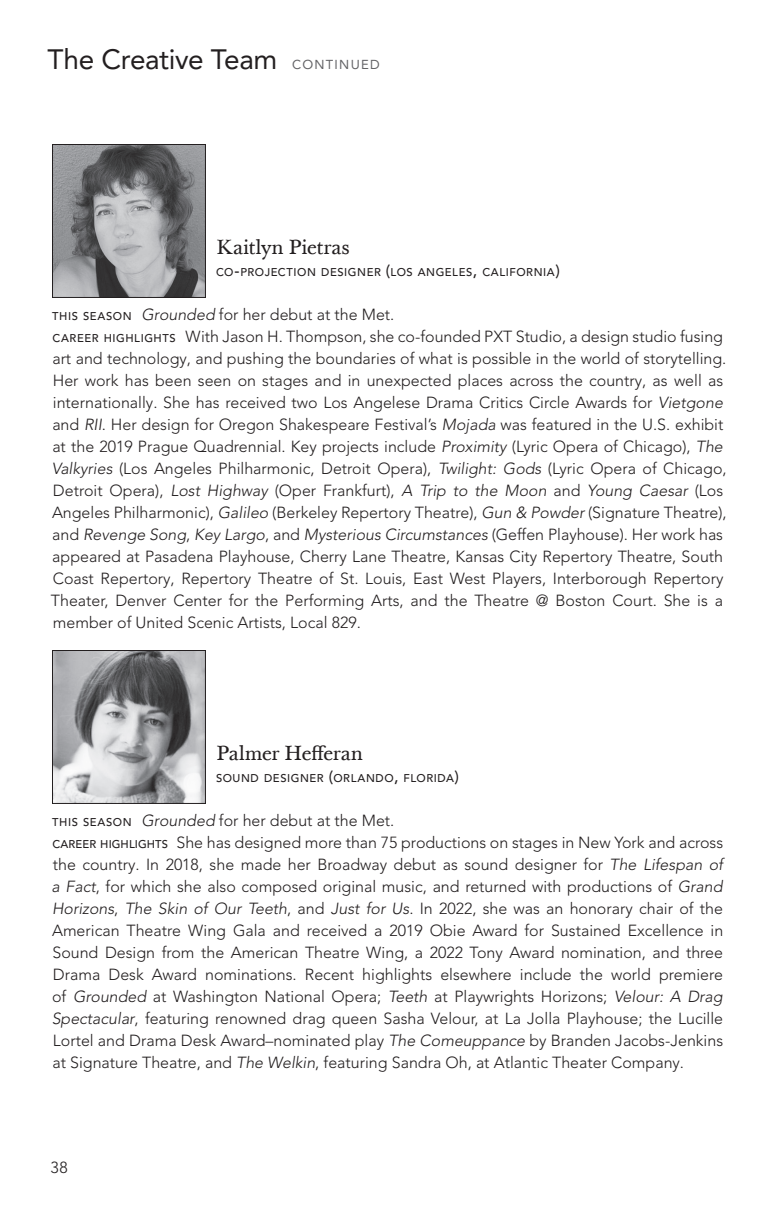
<style>
.page{position:relative;width:774px;height:1224px;background:#fff}
.page>*{position:absolute;margin:0;border:0;box-sizing:border-box;transform-origin:0 0}
.t1{font:28px "Avenir LT Pro";letter-spacing:-.015em;color:#231f20}
.t2{font:20px "Baskerville Ten";letter-spacing:-.01em;color:#231f20}
.t3{font:300 16px/22px "Avenir LT Pro";color:#231f20}
.t4{font:500 11.2px "Avenir LT Pro";letter-spacing:.05em;color:#231f20}
.s1{font-size:13px;color:#636366}
.s2{font-size:16px}
.s3{font-weight:500;font-size:11.2px}
.s4{font-style:italic}
</style>
<div class="page">
<img style="left:54px;top:652px;width:150px;height:150px">
<div style="left:52px;top:650px;width:154px;height:154px;border:1px solid #231f20"></div>
<img style="left:54px;top:146px;width:150px;height:150px">
<div style="left:52px;top:144px;width:154px;height:154px;border:1px solid #231f20"></div>
<h1 class="t1" style="left:48px;top:42px;width:334px">The Creative Team <span class="s1">CONTINUED</span></h1>
<p class="t2" style="left:216px;top:235px;width:135px">Kaitlyn Pietras</p>
<p class="t4" style="left:216px;top:265px;width:345px">CO<span class="s2">-</span>PROJECTION DESIGNER <span class="s2">(</span>LOS ANGELES<span class="s2">,</span> CALIFORNIA<span class="s2">)</span></p>
<p class="t3" style="left:51px;top:304px;width:677px"><span class="s3">THIS SEASON</span> <span class="s4">Grounded</span> for her debut at the Met.<br><span class="s3">CAREER HIGHLIGHTS</span> With Jason H. Thompson, she co-founded PXT Studio, a design studio fusing art and technology, and pushing the boundaries of what is possible in the world of storytelling.<br>Her work has been seen on stages and in unexpected places across the country, as well as internationally. She has received two Los Angelese Drama Critics Circle Awards for <span class="s4">Vietgone </span>and <span class="s4">RII</span>. Her design for Oregon Shakespeare Festival’s <span class="s4">Mojada</span> was featured in the U.S. exhibit at the 2019 Prague Quadrennial. Key projects include <span class="s4">Proximity</span> (Lyric Opera of Chicago), <span class="s4">The Valkyries</span> (Los Angeles Philharmonic, Detroit Opera), <span class="s4">Twilight: Gods</span> (Lyric Opera of Chicago, Detroit Opera), <span class="s4">Lost Highway</span> (Oper Frankfurt), <span class="s4">A Trip to the Moon</span> and <span class="s4">Young Caesar</span> (Los Angeles Philharmonic), <span class="s4">Galileo</span> (Berkeley Repertory Theatre), <span class="s4">Gun &amp; Powder</span> (Signature Theatre), and <span class="s4">Revenge Song</span>, <span class="s4">Key Largo</span>, and <span class="s4">Mysterious Circumstances</span> (Geffen Playhouse). Her work has appeared at Pasadena Playhouse, Cherry Lane Theatre, Kansas City Repertory Theatre, South Coast Repertory, Repertory Theatre of St. Louis, East West Players, Interborough Repertory Theater, Denver Center for the Performing Arts, and the Theatre @ Boston Court. She is a member of United Scenic Artists, Local 829.</p>
<p class="t2" style="left:216px;top:741px;width:149px">Palmer Hefferan</p>
<p class="t4" style="left:216px;top:771px;width:245px">SOUND DESIGNER <span class="s2">(</span>ORLANDO<span class="s2">,</span> FLORIDA<span class="s2">)</span></p>
<p class="t3" style="left:52px;top:810px;width:673px"><span class="s3">THIS SEASON</span> <span class="s4">Grounded</span> for her debut at the Met.<br><span class="s3">CAREER HIGHLIGHTS</span> She has designed more than 75 productions on stages in New York and across the country. In 2018, she made her Broadway debut as sound designer for <span class="s4">The Lifespan of a Fact</span>, for which she also composed original music, and returned with productions of <span class="s4">Grand Horizons</span>, <span class="s4">The Skin of Our Teeth</span>, and <span class="s4">Just for Us</span>. In 2022, she was an honorary chair of the American Theatre Wing Gala and received a 2019 Obie Award for Sustained Excellence in Sound Design from the American Theatre Wing, a 2022 Tony Award nomination, and three Drama Desk Award nominations. Recent highlights elsewhere include the world premiere of <span class="s4">Grounded</span> at Washington National Opera; <span class="s4">Teeth</span> at Playwrights Horizons; <span class="s4">Velour: A Drag Spectacular</span>, featuring renowned drag queen Sasha Velour, at La Jolla Playhouse; the Lucille Lortel and Drama Desk Award–nominated play <span class="s4">The Comeuppance</span> by Branden Jacobs-Jenkins at Signature Theatre, and <span class="s4">The Welkin</span>, featuring Sandra Oh, at Atlantic Theater Company.</p>
<p class="t3" style="left:51px;top:1156px;width:19px">38</p>
</div>
